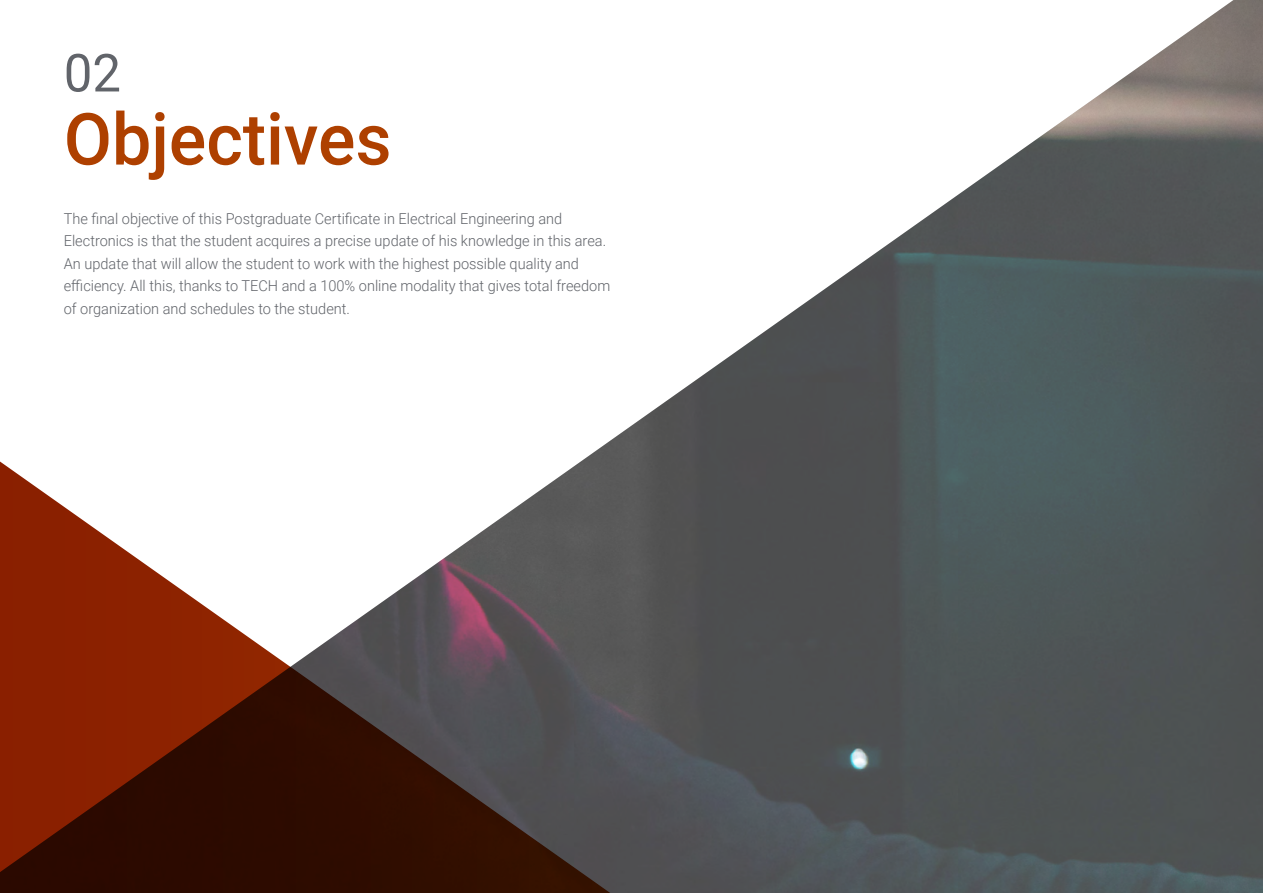
<style>
.page{position:relative;width:1263px;height:893px;background:#fff}
.page>*{position:absolute;margin:0;border:0;box-sizing:border-box;transform-origin:0 0}
.t1{font:500 72px "Roboto";color:#ae4000}
.t2{font:52.5px "Roboto";color:#61646a}
.t3{font:300 15px/22.5px "Roboto";color:#61646a}
</style>
<div class="page">
<img style="left:603px;top:0;width:660px;height:893px">
<svg style="left:0;top:446px;width:640px;height:447px"></svg>
<h2 class="t2" style="left:64px;top:36px;width:59px">02</h2>
<h1 class="t1" style="left:64px;top:89px;width:329px">Objectives</h1>
<p class="t3" style="left:64px;top:207px;width:548px">The final objective of this Postgraduate Certificate in Electrical Engineering and Electronics is that the student acquires a precise update of his knowledge in this area.<br>An update that will allow the student to work with the highest possible quality and efficiency. All this, thanks to TECH and a 100% online modality that gives total freedom of organization and schedules to the student.</p>
</div>
